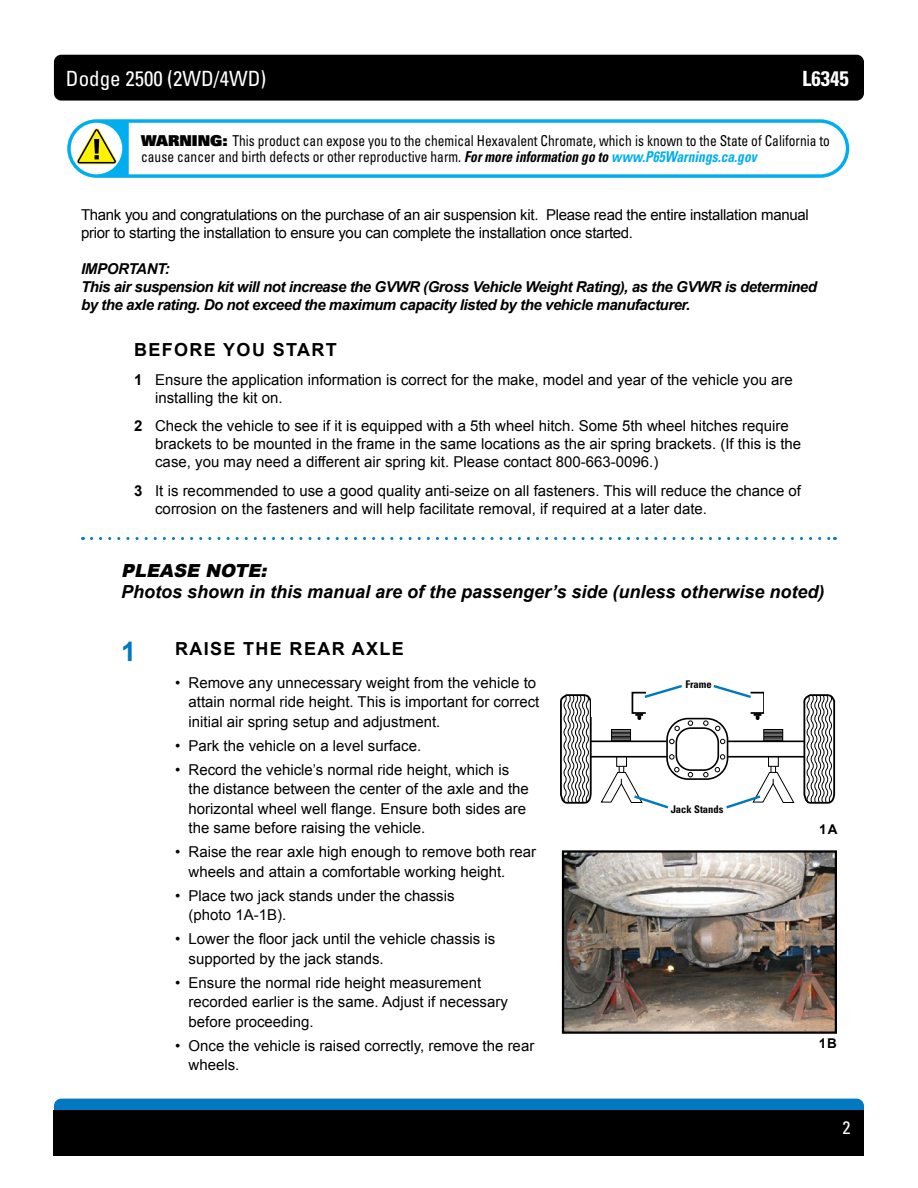
<style>
.page{position:relative;width:918px;height:1188px;background:#fff}
.page>*{position:absolute;margin:0;border:0;box-sizing:border-box;transform-origin:0 0}
.t1{font:700 27px "Arial";color:#0079c1}
.t2{font:condensed 21px "Univers LT Std";color:#fff}
.t3{font:700 condensed 21px "Univers LT Std";color:#fff}
.t4{font:italic 700 18px "Arial";color:#000}
.t5{font:700 18px "Arial";letter-spacing:.075em;color:#000}
.t6{font:italic 900 18px "Arial";color:#000}
.t7{font:condensed 18px "Univers LT Std";color:#fff}
.t8{font:15px/19.5px "Arial";color:#000}
.t9{font:condensed 15px/16.5px "Univers LT Std";color:#000;scale:.9 1}
.t10{font:15px/18px "Arial";letter-spacing:-.02em;color:#000}
.t11{font:italic 700 15px/18px "Arial";letter-spacing:-.03em;color:#000}
.t12{font:700 13.5px "Arial";color:#000}
.t13{font:700 condensed 10.5px "Univers LT Std";color:#000}
.s1{font-family:"Univers LT Std X Black";font-stretch:normal}
.s2{font-weight:700;font-style:italic}
.s3{font-weight:700;font-style:italic;color:#00aeef}
.s4{font-weight:700}
</style>
<div class="page">
<div style="left:54px;top:55px;width:810px;height:46px;background:#000;border-radius:7px"></div>
<div style="left:54px;top:1099px;width:810px;height:45px;background:#0079c1;border-radius:7px"></div>
<div style="left:54px;top:1110px;width:810px;height:46px;background:#000"></div>
<svg style="left:91px;top:537px;width:744px;height:3px"></svg>
<div style="left:676px;top:727px;width:43px;height:44px;border:2px solid #000;border-radius:15px"></div>
<svg style="left:560px;top:685px;width:133px;height:124px"></svg>
<svg style="left:703px;top:685px;width:133px;height:124px"></svg>
<img style="left:565px;top:853px;width:269px;height:178px">
<div style="left:562px;top:850px;width:275px;height:184px;border:2px solid #000"></div>
<div style="left:591px;top:691px;width:40px;height:25px;background:#fff"></div>
<div style="left:765px;top:690px;width:38px;height:25px;background:#fff"></div>
<div style="left:67px;top:119px;width:782px;height:59px;background:linear-gradient(to right,#02afef,#00aeef);border-radius:29px"></div>
<svg style="left:129px;top:123px;width:717px;height:51px"></svg>
<div style="left:71px;top:123px;width:51px;height:51px;background:#fff;border-radius:50%"></div>
<svg style="left:77px;top:128px;width:40px;height:36px"></svg>
<h2 class="t2" style="left:66px;top:65px;width:202px">Dodge 2500 (2WD/4WD)</h2>
<h2 class="t3" style="left:802px;top:65px;width:48px">L6345</h2>
<p class="t9" style="left:141px;top:132px;width:767px"><span class="s1">WARNING:</span> This product can expose you to the chemical Hexavalent Chromate, which is known to the State of California to cause cancer and birth defects or other reproductive harm. <span class="s2">For more information go to</span> <span class="s3">www.P65Warnings.ca.gov</span></p>
<p class="t10" style="left:81px;top:206px;width:729px">Thank you and congratulations on the purchase of an air suspension kit. Please read the entire installation manual prior to starting the installation to ensure you can complete the installation once started.</p>
<p class="t11" style="left:81px;top:260px;width:737px">IMPORTANT:<br>This air suspension kit will not increase the GVWR (Gross Vehicle Weight Rating), as the GVWR is determined by the axle rating. Do not exceed the maximum capacity listed by the vehicle manufacturer.</p>
<p class="t5" style="left:134px;top:338px;width:204px">BEFORE YOU START</p>
<p class="t8" style="left:155px;top:370px;width:639px;line-height:18px;text-indent:-21px"><span class="s4">1</span> Ensure the application information is correct for the make, model and year of the vehicle you are installing the kit on.</p>
<p class="t8" style="left:155px;top:417px;width:648px;line-height:18px;text-indent:-21px"><span class="s4">2</span> Check the vehicle to see if it is equipped with a 5th wheel hitch. Some 5th wheel hitches require brackets to be mounted in the frame in the same locations as the air spring brackets. (If this is the case, you may need a different air spring kit. Please contact 800-663-0096.)</p>
<p class="t8" style="left:155px;top:481px;width:647px;line-height:18px;text-indent:-21px"><span class="s4">3</span> It is recommended to use a good quality anti-seize on all fasteners. This will reduce the chance of corrosion on the fasteners and will help facilitate removal, if required at a later date.</p>
<p class="t6" style="left:121px;top:557px;width:152px">PLEASE NOTE:</p>
<p class="t4" style="left:121px;top:580px;width:705px">Photos shown in this manual are of the passenger’s side (unless otherwise noted)</p>
<h1 class="t1" style="left:121px;top:633px;width:17px">1</h1>
<p class="t5" style="left:175px;top:636px;width:230px">RAISE THE REAR AXLE</p>
<p class="t8" style="left:189px;top:673px;width:352px;text-indent:-14px">• Remove any unnecessary weight from the vehicle to attain normal ride height. This is important for correct initial air spring setup and adjustment.</p>
<p class="t8" style="left:175px;top:736px;width:248px">• Park the vehicle on a level surface.</p>
<p class="t8" style="left:189px;top:760px;width:342px;text-indent:-14px">• Record the vehicle’s normal ride height, which is the distance between the center of the axle and the horizontal wheel well flange. Ensure both sides are the same before raising the vehicle.</p>
<p class="t8" style="left:189px;top:842px;width:349px;text-indent:-14px">• Raise the rear axle high enough to remove both rear wheels and attain a comfortable working height.</p>
<p class="t8" style="left:189px;top:886px;width:267px;text-indent:-13px">• Place two jack stands under the chassis (photo 1A-1B).</p>
<p class="t8" style="left:189px;top:929px;width:308px;text-indent:-13px">• Lower the floor jack until the vehicle chassis is supported by the jack stands.</p>
<p class="t8" style="left:189px;top:973px;width:321px;text-indent:-13px">• Ensure the normal ride height measurement recorded earlier is the same. Adjust if necessary before proceeding.</p>
<p class="t8" style="left:189px;top:1036px;width:347px;text-indent:-13px">• Once the vehicle is raised correctly, remove the rear wheels.</p>
<p class="t13" style="left:685px;top:678px;width:28px">Frame</p>
<p class="t13" style="left:671px;top:803px;width:54px">Jack Stands</p>
<p class="t12" style="left:819px;top:821px;width:20px">1A</p>
<p class="t12" style="left:819px;top:1034px;width:20px">1B</p>
<p class="t7" style="left:843px;top:1116px;width:9px">2</p>
</div>
